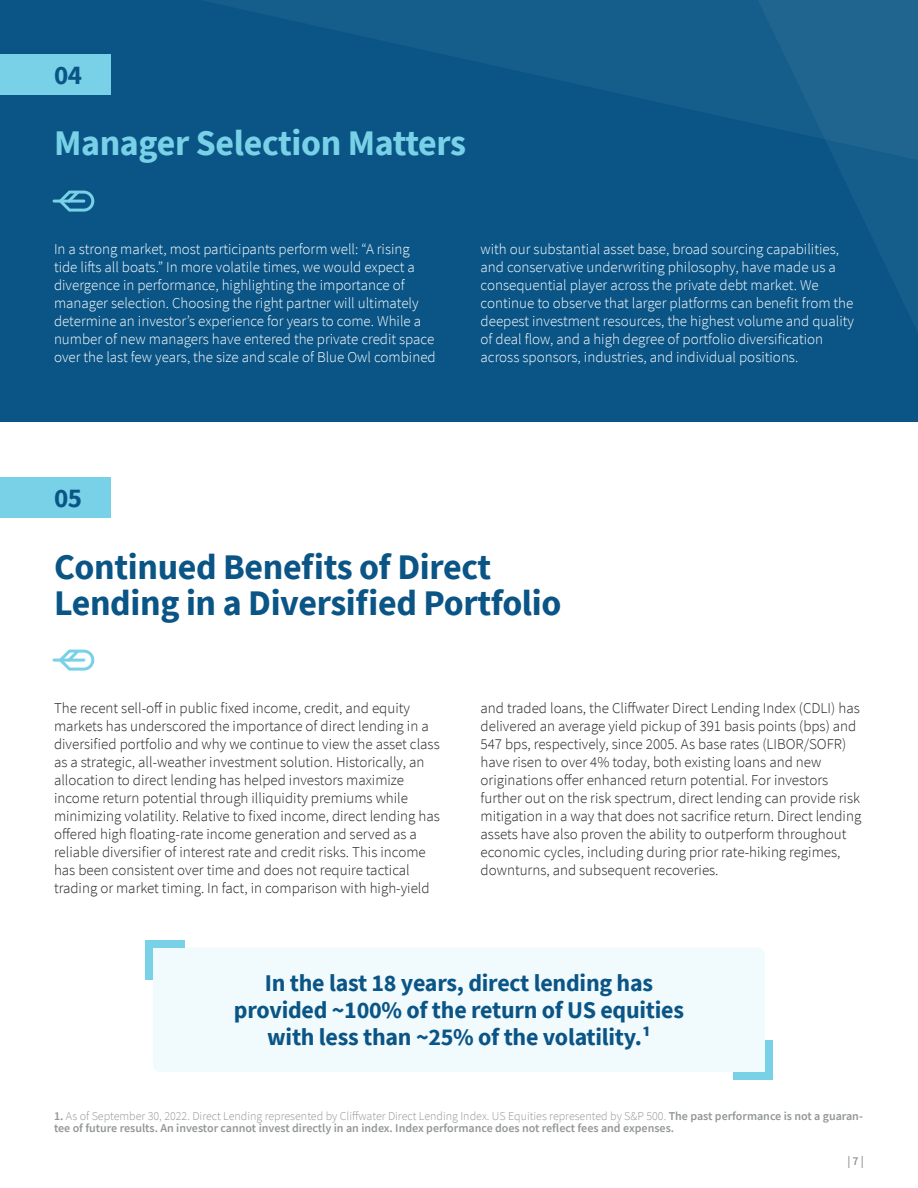
<style>
.page{position:relative;width:918px;height:1188px;background:#fff}
.page>*{position:absolute;margin:0;border:0;box-sizing:border-box;transform-origin:0 0}
.t1{font:700 36px/36px "Source Sans Pro";letter-spacing:-.01em;color:#0a5586}
.t2{font:700 36px "Source Sans Pro";letter-spacing:-.01em;color:#78d1e6}
.t3{font:700 27px "Source Sans Pro";color:#0a5586}
.t4{font:700 24px/27px "Source Sans Pro";letter-spacing:-.01em;color:#0a5586;text-align:center}
.t5{font:300 15px/18px "Source Sans Pro";color:#231f20}
.t6{font:300 15px/18px "Source Sans Pro";color:#fff}
.t7{font:600 12px/12px "Source Sans Pro";color:#939698}
.s1{font-weight:300}
</style>
<div class="page">
<div style="left:0;top:0;width:918px;height:421px;background:#0a5586"></div>
<svg style="left:205px;top:0;width:553px;height:124px;fill:#155d8b"></svg>
<svg style="left:758px;top:0;width:160px;height:331px"></svg>
<svg style="left:53px;top:191px;width:41px;height:21px"></svg>
<svg style="left:53px;top:650px;width:41px;height:21px"></svg>
<div style="left:0;top:54px;width:111px;height:40px;background:#78d1e6"></div>
<div style="left:0;top:477px;width:111px;height:41px;background:#78d1e6"></div>
<div style="left:153px;top:947px;width:612px;height:125px;background:#f1fafc"></div>
<div style="left:145px;top:940px;width:8px;height:40px;background:#78d1e6"></div>
<div style="left:765px;top:1040px;width:8px;height:40px;background:#78d1e6"></div>
<div style="left:145px;top:940px;width:40px;height:7px;background:#78d1e6"></div>
<div style="left:733px;top:1072px;width:40px;height:8px;background:#78d1e6"></div>
<p class="t3" style="left:54px;top:56px;width:30px">04</p>
<p class="t2" style="left:54px;top:119px;width:414px">Manager Selection Matters</p>
<p class="t6" style="left:54px;top:240px;width:357px">In a strong market, most participants perform well: “A rising</p>
<p class="t6" style="left:54px;top:258px;width:362px">tide lifts all boats.” In more volatile times, we would expect a</p>
<p class="t6" style="left:54px;top:276px;width:352px">divergence in performance, highlighting the importance of</p>
<p class="t6" style="left:54px;top:294px;width:383px">manager selection. Choosing the right partner will ultimately determine an investor’s experience for years to come. While a number of new managers have entered the private credit space over the last few years, the size and scale of Blue Owl combined</p>
<p class="t6" style="left:481px;top:240px;width:360px">with our substantial asset base, broad sourcing capabilities, and conservative underwriting philosophy, have made us a consequential player across the private debt market. We</p>
<p class="t6" style="left:481px;top:294px;width:375px">continue to observe that larger platforms can benefit from the deepest investment resources, the highest volume and quality</p>
<p class="t6" style="left:481px;top:330px;width:344px">of deal flow, and a high degree of portfolio diversification across sponsors, industries, and individual positions.</p>
<p class="t3" style="left:54px;top:480px;width:30px">05</p>
<p class="t1" style="left:54px;top:548px;width:509px">Continued Benefits of Direct<br>Lending in a Diversified Portfolio</p>
<p class="t5" style="left:54px;top:699px;width:387px">The recent sell-off in public fixed income, credit, and equity markets has underscored the importance of direct lending in a diversified portfolio and why we continue to view the asset class as a strategic, all-weather investment solution. Historically, an allocation to direct lending has helped investors maximize</p>
<p class="t5" style="left:54px;top:789px;width:356px">income return potential through illiquidity premiums while</p>
<p class="t5" style="left:54px;top:807px;width:387px">minimizing volatility. Relative to fixed income, direct lending has offered high floating-rate income generation and served as a</p>
<p class="t5" style="left:54px;top:843px;width:373px">reliable diversifier of interest rate and credit risks. This income has been consistent over time and does not require tactical</p>
<p class="t5" style="left:54px;top:879px;width:377px">trading or market timing. In fact, in comparison with high-yield</p>
<p class="t5" style="left:481px;top:699px;width:381px">and traded loans, the Cliffwater Direct Lending Index (CDLI) has delivered an average yield pickup of 391 basis points (bps) and 547 bps, respectively, since 2005. As base rates (LIBOR/SOFR) have risen to over 4% today, both existing loans and new</p>
<p class="t5" style="left:481px;top:771px;width:382px">originations offer enhanced return potential. For investors further out on the risk spectrum, direct lending can provide risk mitigation in a way that does not sacrifice return. Direct lending assets have also proven the ability to outperform throughout economic cycles, including during prior rate-hiking regimes, downturns, and subsequent recoveries.</p>
<p class="t4" style="left:265px;top:969px;width:390px">In the last 18 years, direct lending has</p>
<p class="t4" style="left:234px;top:996px;width:452px">provided ~100% of the return of US equities with less than ~25% of the volatility.¹</p>
<p class="t7" style="left:54px;top:1110px;width:810px">1. <span class="s1">As of September 30, 2022. Direct Lending represented by Cliffwater Direct Lending Index. US Equities represented by S&amp;P 500.</span> The past performance is not a guaran&shy;tee of future results. An investor cannot invest directly in an index. Index performance does not reflect fees and expenses.</p>
<p class="t7" style="left:847px;top:1155px;width:18px">| 7 |</p>
</div>
